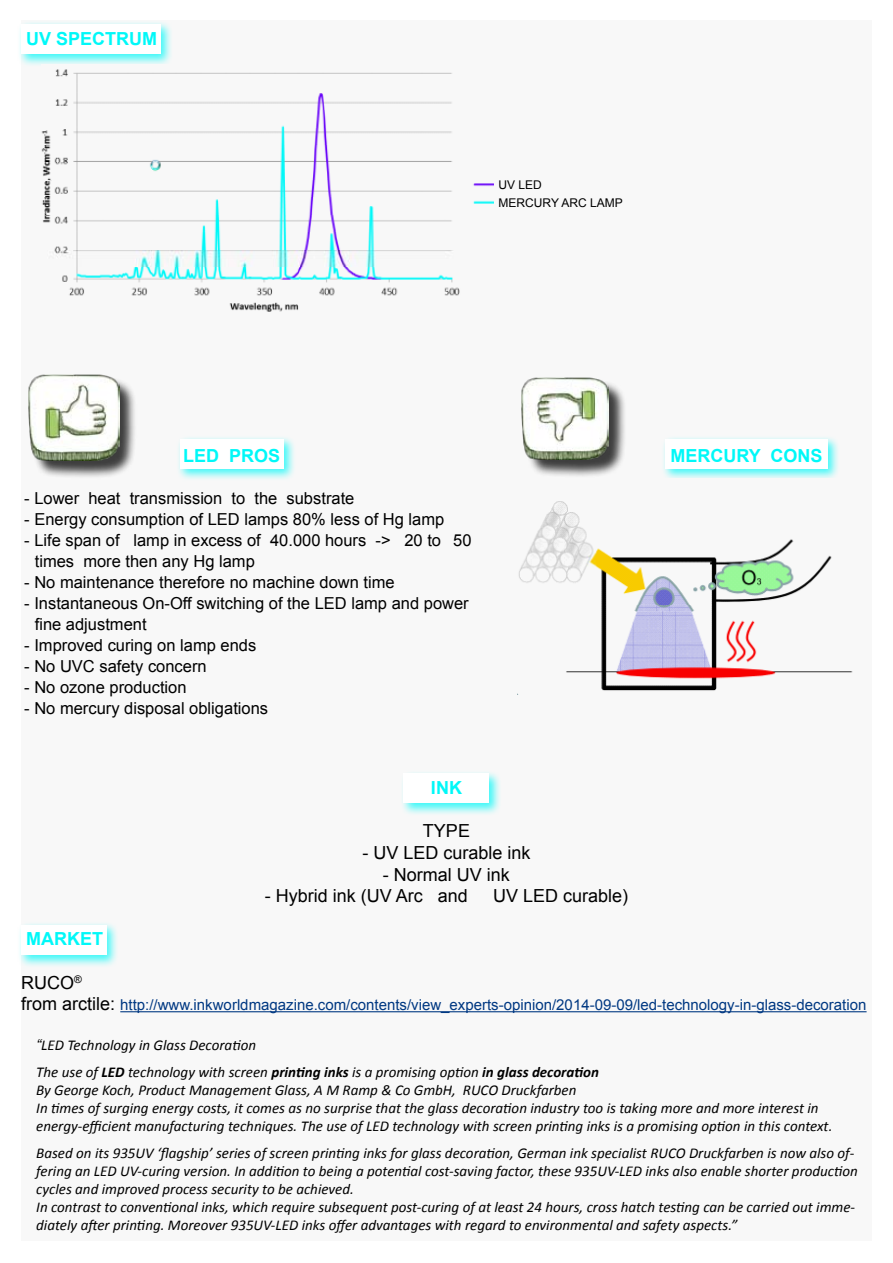
<style>
.page{position:relative;width:893px;height:1263px;background:#fff}
.page>*{position:absolute;margin:0;border:0;box-sizing:border-box;transform-origin:0 0}
.t1{font:18px "Arial";color:#000}
.t2{font:700 18px "Arial";color:#00f8f8}
.t3{font:16.5px/21px "Arial";color:#000}
.t4{font:italic 15px/18px "Calibri";color:#000}
.t5{font:15px "Arial";color:#003882}
.t6{font:12px/18px "Arial";color:#000}
.s1{font-size:18px;color:#000}
.s2{font-family:"Arial"}
.s3{font-weight:700}
</style>
<div class="page">
<div style="left:21px;top:21px;width:851px;height:1220px;background:#f8f8f8"></div>
<div style="left:400px;top:770px;width:108px;height:52px;background:#00f8f8;opacity:.75"></div>
<div style="left:404px;top:773px;width:85px;height:30px;background:#fff"></div>
<div style="left:176px;top:435px;width:126px;height:53px;background:#00f8f8;opacity:.75"></div>
<div style="left:180px;top:439px;width:104px;height:30px;background:#fff"></div>
<div style="left:17px;top:21px;width:162px;height:52px;background:#00f8f8;opacity:.75"></div>
<div style="left:21px;top:24px;width:140px;height:30px;background:#fff"></div>
<div style="left:661px;top:435px;width:186px;height:53px;background:#00f8f8;opacity:.75"></div>
<div style="left:665px;top:439px;width:162px;height:30px;background:#fff"></div>
<div style="left:17px;top:921px;width:108px;height:53px;background:#00f8f8;opacity:.75"></div>
<div style="left:21px;top:925px;width:85px;height:30px;background:#fff"></div>
<div style="left:31px;top:376px;width:112px;height:109px;background:#000;opacity:.75"></div>
<img style="left:28px;top:374px;width:91px;height:86px">
<img style="left:41px;top:65px;width:453px;height:247px">
<div style="left:524px;top:380px;width:109px;height:104px;background:#000;opacity:.75"></div>
<img style="left:522px;top:377px;width:86px;height:82px">
<img style="left:517px;top:479px;width:336px;height:215px">
<hr style="left:120px;top:1011px;width:747px;height:1px;background:#003882">
<p class="t2" style="left:26px;top:26px;width:133px">UV SPECTRUM</p>
<p class="t6" style="left:499px;top:176px;width:126px">UV LED<br>MERCURY ARC LAMP</p>
<p class="t2" style="left:183px;top:444px;width:99px">LED PROS</p>
<p class="t3" style="left:24px;top:488px;width:332px">- Lower heat transmission to the substrate</p>
<p class="t3" style="left:24px;top:509px;width:421px">- Energy consumption of LED lamps 80% less of Hg lamp</p>
<p class="t3" style="left:35px;top:530px;width:438px;text-indent:-10px">- Life span of lamp in excess of 40.000 hours -&gt; 20 to 50 times more then any Hg lamp</p>
<p class="t3" style="left:24px;top:572px;width:372px">- No maintenance therefore no machine down time</p>
<p class="t3" style="left:35px;top:593px;width:435px;text-indent:-10px">- Instantaneous On-Off switching of the LED lamp and power fine adjustment</p>
<p class="t3" style="left:24px;top:635px;width:234px">- Improved curing on lamp ends</p>
<p class="t3" style="left:24px;top:656px;width:184px">- No UVC safety concern</p>
<p class="t3" style="left:24px;top:677px;width:164px">- No ozone production</p>
<p class="t3" style="left:24px;top:698px;width:245px">- No mercury disposal obligations</p>
<p class="t2" style="left:431px;top:776px;width:32px">INK</p>
<p class="t1" style="left:423px;top:819px;width:49px">TYPE</p>
<p class="t1" style="left:362px;top:841px;width:170px">- UV LED curable ink</p>
<p class="t1" style="left:383px;top:862px;width:129px">- Normal UV ink</p>
<p class="t1" style="left:265px;top:884px;width:205px">- Hybrid ink (UV Arc and</p>
<p class="t1" style="left:493px;top:884px;width:137px">UV LED curable)</p>
<p class="t2" style="left:671px;top:444px;width:154px">MERCURY CONS</p>
<p class="t2" style="left:26px;top:927px;width:78px">MARKET</p>
<p class="t1" style="left:21px;top:970px;width:62px">RUCO<sup>®</sup></p>
<p class="t5" style="left:21px;top:995px;width:847px"><span class="s1">from arctile:</span> http://www.inkworldmagazine.com/contents/view_experts-opinion/2014-09-09/led-technology-in-glass-decoration</p>
<p class="t4" style="left:36px;top:1030px;width:564px;line-height:27px"><span class="s2">“</span>LED Technology in Glass Decoration<br>The use of <span class="s3">LED</span> technology with screen <span class="s3">printing inks</span> is a promising option <span class="s3">in glass decoration</span></p>
<p class="t4" style="left:36px;top:1080px;width:798px">By George Koch, Product Management Glass, A M Ramp &amp; Co GmbH, RUCO Druckfarben<br>In times of surging energy costs, it comes as no surprise that the glass decoration industry too is taking more and more interest in energy-efficient manufacturing techniques. The use of LED technology with screen printing inks is a promising option in this context.</p>
<p class="t4" style="left:36px;top:1143px;width:823px">Based on its 935UV ‘flagship’ series of screen printing inks for glass decoration, German ink specialist RUCO Druckfarben is now also of&shy;fering an LED UV-curing version. In addition to being a potential cost-saving factor, these 935UV-LED inks also enable shorter production cycles and improved process security to be achieved.<br>In contrast to conventional inks, which require subsequent post-curing of at least 24 hours, cross hatch testing can be carried out imme&shy;diately after printing. Moreover 935UV-LED inks offer advantages with regard to environmental and safety aspects.”</p>
</div>
